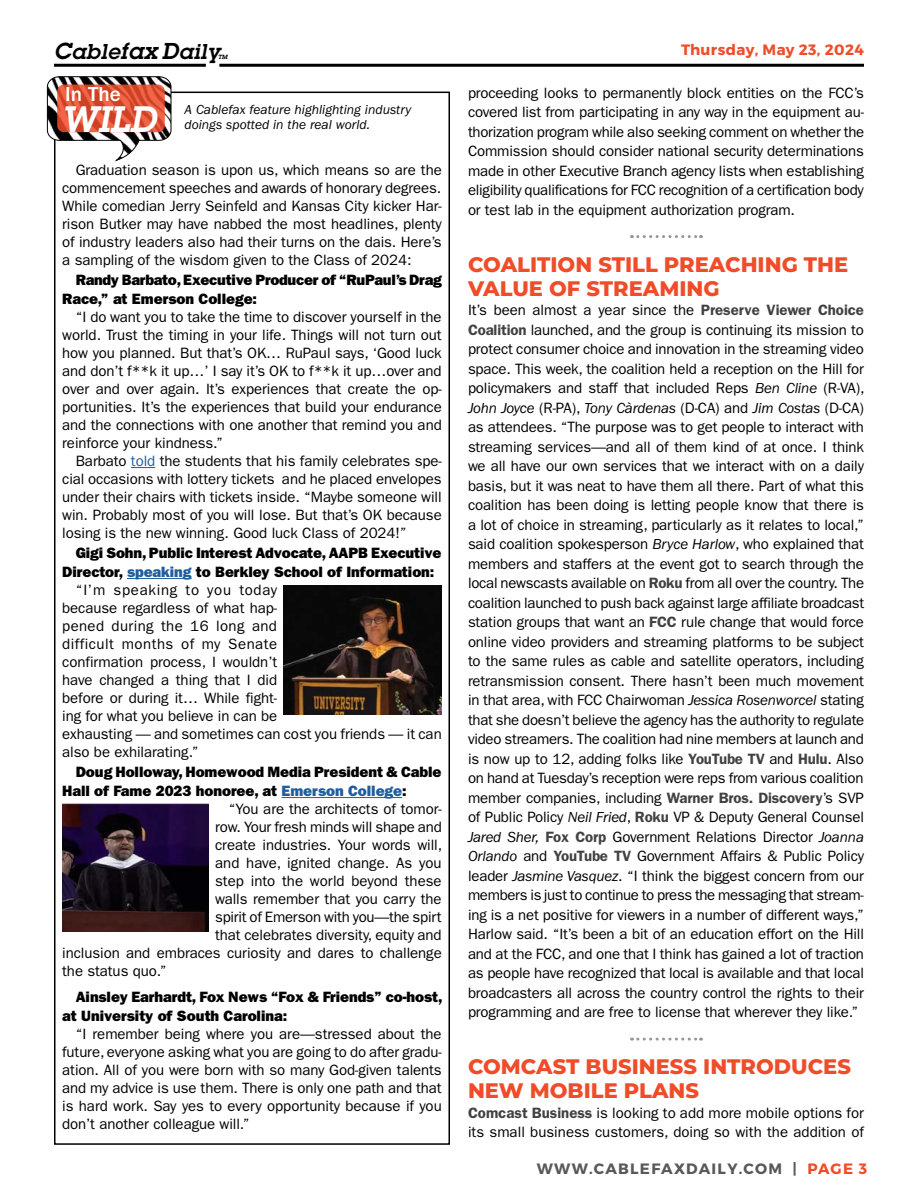
<style>
.page{position:relative;width:918px;height:1188px;background:#fff}
.page>*{position:absolute;margin:0;border:0;box-sizing:border-box;transform-origin:0 0}
.t1{font:italic 600 36px "Lubalin Graph Std";color:#fff}
.t2{font:800 21px/24px "Montserrat";color:#f04c2a}
.t3{font:italic 600 21px "Lubalin Graph Std";letter-spacing:.03em;color:#000}
.t4{font:500 21px "ITC Franklin Gothic Std";color:#fff}
.t5{font:15px/19.5px "ITC Franklin Gothic Std";letter-spacing:-.005em;color:#000;text-align:justify}
.t6{font:15px/19.5px "ITC Franklin Gothic Std Hvy";letter-spacing:-.005em;color:#000}
.t7{font:700 15px "Montserrat";letter-spacing:.085em;color:#58595b}
.t8{font:700 15px "Montserrat";letter-spacing:.025em;color:#f04c2a}
.t9{font:italic 13.5px/15px "ITC Franklin Gothic Std";color:#000}
.t10{font:italic 600 6px "Lubalin Graph Std";color:#000}
.s1{font-size:22.5px}
.s2{font-weight:600;color:#414042}
.s3{font-style:italic}
.s4{color:#215e9e}
.s5{color:#f04c2a}
</style>
<div class="page">
<hr style="left:219px;top:64px;width:645px;height:3px;background:#000">
<hr style="left:54px;top:64px;width:152px;height:3px;background:#000">
<svg style="left:632px;top:235px;width:69px;height:3px"></svg>
<svg style="left:632px;top:1038px;width:69px;height:3px"></svg>
<svg style="left:131px;top:467px;width:24px;height:1px"></svg>
<hr style="left:127px;top:578px;width:65px;height:1px;background:#215e9e">
<hr style="left:282px;top:797px;width:120px;height:1px;background:#215e9e">
<img style="left:284px;top:585px;width:158px;height:130px">
<svg style="left:47px;top:76px;width:124px;height:85px"></svg>
<svg style="left:57px;top:85px;width:108px;height:47px;background:#dd5134"></svg>
<img style="left:62px;top:803px;width:146px;height:129px">
<h2 class="t3" style="left:54px;top:38px;width:167px"><span class="s1">C</span>able<span class="s1">fax D</span>aily</h2>
<p class="t10" style="left:218px;top:53px;width:11px">TM</p>
<p class="t8" style="left:681px;top:41px;width:184px">Thursday, May 23, 2024</p>
<p class="t5" style="left:468px;top:83px;width:398px">proceeding looks to permanently block entities on the FCC’s covered list from participating in any way in the equipment au&shy;thorization program while also seeking comment on whether the Commission should consider national security determinations made in other Executive Branch agency lists when establishing eligibility qualifications for FCC recognition of a certification body or test lab in the equipment authorization program.</p>
<h2 class="t2" style="left:468px;top:251px;width:382px">COALITION STILL PREACHING THE<br>VALUE OF STREAMING</h2>
<p class="t5" style="left:468px;top:301px;width:398px">It’s been almost a year since the <span class="s2">Preserve Viewer Choice Coalition</span> launched, and the group is continuing its mission to protect consumer choice and innovation in the streaming video space. This week, the coalition held a reception on the Hill for policymakers and staff that included Reps <span class="s3">Ben Cline</span> (R-VA), <span class="s3">John Joyce</span> (R-PA), <span class="s3">Tony Càrdenas</span> (D-CA) and <span class="s3">Jim Costas</span> (D-CA) as attendees. “The purpose was to get people to interact with streaming services—and all of them kind of at once. I think we all have our own services that we interact with on a daily basis, but it was neat to have them all there. Part of what this coalition has been doing is letting people know that there is a lot of choice in streaming, particularly as it relates to local,” said coalition spokesperson <span class="s3">Bryce Harlow</span>, who explained that members and staffers at the event got to search through the local newscasts available on <span class="s2">Roku</span> from all over the country. The coalition launched to push back against large affiliate broadcast station groups that want an <span class="s2">FCC</span> rule change that would force online video providers and streaming platforms to be subject to the same rules as cable and satellite operators, including retransmission consent. There hasn’t been much movement in that area, with FCC Chairwoman <span class="s3">Jessica Rosenworcel</span> stating that she doesn’t believe the agency has the authority to regulate video streamers. The coalition had nine members at launch and is now up to 12, adding folks like <span class="s2">YouTube TV</span> and <span class="s2">Hulu</span>. Also on hand at Tuesday’s reception were reps from various coalition member companies, including <span class="s2">Warner Bros. Discovery</span>’s SVP of Public Policy <span class="s3">Neil Fried</span>, <span class="s2">Roku</span> VP &amp; Deputy General Counsel <span class="s3">Jared Sher,</span> <span class="s2">Fox Corp</span> Government Relations Director <span class="s3">Joanna Orlando</span> and <span class="s2">YouTube TV</span> Government Affairs &amp; Public Policy leader <span class="s3">Jasmine Vasquez</span>. “I think the biggest concern from our members is just to continue to press the messaging that stream&shy;ing is a net positive for viewers in a number of different ways,” Harlow said. “It’s been a bit of an education effort on the Hill and at the FCC, and one that I think has gained a lot of traction as people have recognized that local is available and that local broadcasters all across the country control the rights to their programming and are free to license that wherever they like.”</p>
<h2 class="t2" style="left:468px;top:1054px;width:384px">COMCAST BUSINESS INTRODUCES<br>NEW MOBILE PLANS</h2>
<p class="t5" style="left:468px;top:1103px;width:398px"><span class="s2">Comcast Business</span> is looking to add more mobile options for its small business customers, doing so with the addition of</p>
<h2 class="t4" style="left:65px;top:83px;width:57px">In The</h2>
<h1 class="t1" style="left:61px;top:96px;width:97px">WILD</h1>
<p class="t9" style="left:184px;top:103px;width:228px">A Cablefax feature highlighting industry doings spotted in the real world.</p>
<p class="t5" style="left:62px;top:161px;width:381px;line-height:18px;text-indent:14px">Graduation season is upon us, which means so are the commencement speeches and awards of honorary degrees.<br>While comedian Jerry Seinfeld and Kansas City kicker Har&shy;rison Butker may have nabbed the most headlines, plenty of industry leaders also had their turns on the dais. Here’s a sampling of the wisdom given to the Class of 2024:</p>
<p class="t6" style="left:62px;top:270px;width:381px;text-indent:14px">Randy Barbato, Executive Producer of “RuPaul’s Drag<br>Race,” at Emerson College:</p>
<p class="t5" style="left:62px;top:308px;width:381px;line-height:18px;text-indent:14px">“I do want you to take the time to discover yourself in the world. Trust the timing in your life. Things will not turn out how you planned. But that’s OK… RuPaul says, ‘Good luck and don’t f**k it up…’ I say it’s OK to f**k it up…over and over and over again. It’s experiences that create the op&shy;portunities. It’s the experiences that build your endurance and the connections with one another that remind you and reinforce your kindness.”</p>
<p class="t5" style="left:62px;top:452px;width:381px;line-height:18px;text-indent:14px">Barbato <span class="s4">told</span> the students that his family celebrates spe&shy;cial occasions with lottery tickets and he placed envelopes under their chairs with tickets inside. “Maybe someone will win. Probably most of you will lose. But that’s OK because losing is the new winning. Good luck Class of 2024!”</p>
<p class="t6" style="left:62px;top:543px;width:381px;text-indent:14px">Gigi Sohn, Public Interest Advocate, AAPB Executive<br>Director, <span class="s4">speaking</span> to Berkley School of Information:</p>
<p class="t5" style="left:62px;top:581px;width:381px;line-height:18px;text-align:left;text-indent:14px">“I’m speaking to you today<br>because regardless of what hap-<br>pened during the 16 long and<br>difficult months of my Senate<br>confirmation process, I wouldn’t<br>have changed a thing that I did<br>before or during it… While fight-<br>ing for what you believe in can be<br>exhausting — and sometimes can cost you friends — it can also be exhilarating.”</p>
<p class="t6" style="left:62px;top:762px;width:381px;text-indent:14px">Doug Holloway, Homewood Media President &amp; Cable<br>Hall of Fame 2023 honoree, at <span class="s4">Emerson College</span>:</p>
<p class="t5" style="left:229px;top:799px;width:215px">“You are the architects of tomor-</p>
<p class="t5" style="left:215px;top:817px;width:228px">row. Your fresh minds will shape and</p>
<p class="t5" style="left:215px;top:835px;width:229px">create industries. Your words will,</p>
<p class="t5" style="left:215px;top:853px;width:228px">and have, ignited change. As you</p>
<p class="t5" style="left:215px;top:871px;width:228px">step into the world beyond these</p>
<p class="t5" style="left:215px;top:889px;width:228px">walls remember that you carry the</p>
<p class="t5" style="left:215px;top:907px;width:228px">spirit of Emerson with you—the spirt</p>
<p class="t5" style="left:215px;top:925px;width:228px">that celebrates diversity, equity and</p>
<p class="t5" style="left:62px;top:943px;width:381px">inclusion and embraces curiosity and dares to challenge</p>
<p class="t5" style="left:62px;top:961px;width:106px">the status quo.”</p>
<p class="t6" style="left:62px;top:987px;width:382px;text-indent:14px">Ainsley Earhardt, Fox News “Fox &amp; Friends” co-host, at University of South Carolina:</p>
<p class="t5" style="left:62px;top:1025px;width:381px;line-height:18px;text-indent:14px">“I remember being where you are—stressed about the future, everyone asking what you are going to do after gradu&shy;ation. All of you were born with so many God-given talents and my advice is use them. There is only one path and that is hard work. Say yes to every opportunity because if you don’t another colleague will.”</p>
<p class="t7" style="left:537px;top:1159px;width:332px">WWW.CABLEFAXDAILY.COM | <span class="s5">PAGE 3</span></p>
</div>
